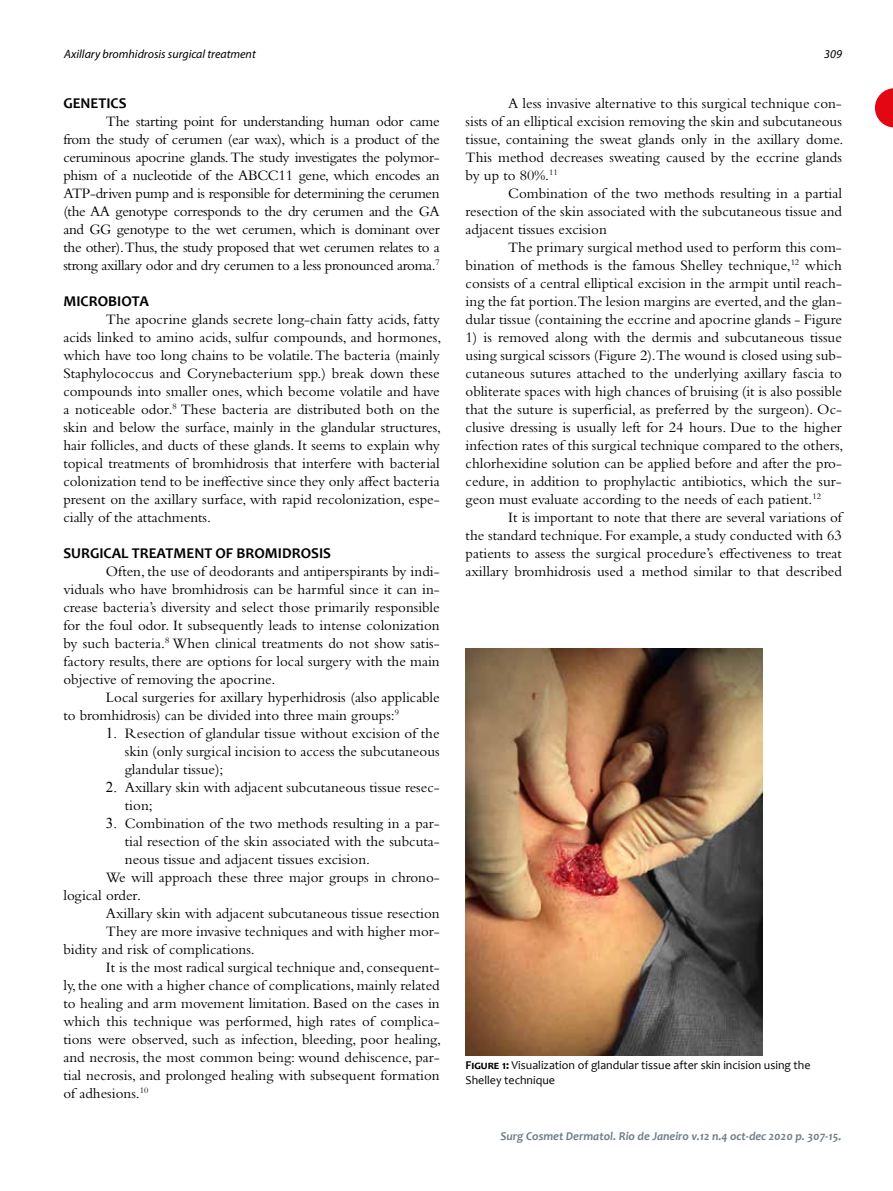
<style>
.page{position:relative;width:893px;height:1191px;background:#fff}
.page>*{position:absolute;margin:0;border:0;box-sizing:border-box;transform-origin:0 0}
.t1{font:15px/18px "Bembo Std";color:#000;text-align:justify}
.t2{font:700 15px "Candara";color:#000}
.t3{font:12px/15px "Candara";color:#000}
.t4{font:italic 700 12px "Candara";color:#717e86}
.t5{font:italic 12px "Myriad Pro";color:#000}
.s1{font-family:"Times New Roman"}
.s2{font-weight:700}
</style>
<div class="page">
<svg style="left:875px;top:88px;width:18px;height:39px"></svg>
<img style="left:466px;top:648px;width:297px;height:407px">
<p class="t5" style="left:64px;top:47px;width:193px">Axillary bromhidrosis surgical treatment</p>
<p class="t5" style="left:824px;top:47px;width:19px">309</p>
<p class="t2" style="left:63px;top:94px;width:65px">GENETICS</p>
<p class="t1" style="left:63px;top:112px;width:378px;text-indent:43px">The starting point for understanding human odor came from the study of cerumen (ear wax), which is a product of the ceruminous apocrine glands. The study investigates the polymor&shy;phism of a nucleotide of the ABCC11 gene, which encodes an ATP-driven pump and is responsible for determining the cerumen (the AA genotype corresponds to the dry cerumen and the GA and GG genotype to the wet cerumen, which is dominant over the other).Thus, the study proposed that wet cerumen relates to a strong axillary odor and dry cerumen to a less pronounced aroma.<sup>7</sup></p>
<p class="t2" style="left:63px;top:292px;width:87px">MICROBIOTA</p>
<p class="t1" style="left:63px;top:310px;width:379px;text-indent:43px">The apocrine glands secrete long-chain fatty acids, fatty acids linked to amino acids, sulfur compounds, and hormones, which have too long chains to be volatile. The bacteria (mainly Staphylococcus and Corynebacterium spp.) break down these compounds into smaller ones, which become volatile and have a noticeable odor.<sup>8</sup> These bacteria are distributed both on the skin and below the surface, mainly in the glandular structures, hair follicles, and ducts of these glands. It seems to explain why topical treatments of bromhidrosis that interfere with bacterial colonization tend to be ineffective since they only affect bacteria present on the axillary surface, with rapid recolonization, espe&shy;cially of the attachments.</p>
<p class="t2" style="left:63px;top:544px;width:269px">SURGICAL TREATMENT OF BROMIDROSIS</p>
<p class="t1" style="left:63px;top:562px;width:378px;text-indent:43px">Often, the use of deodorants and antiperspirants by indi&shy;viduals who have bromhidrosis can be harmful since it can in&shy;crease bacteria’s diversity and select those primarily responsible for the foul odor. It subsequently leads to intense colonization by such bacteria.<sup>8</sup> When clinical treatments do not show satis&shy;factory results, there are options for local surgery with the main objective of removing the apocrine.</p>
<p class="t1" style="left:63px;top:688px;width:378px;text-indent:43px">Local surgeries for axillary hyperhidrosis (also applicable to bromhidrosis) can be divided into three main groups:<sup>9</sup></p>
<p class="t1" style="left:125px;top:724px;width:316px;text-indent:-19px"><span class="s1">1.</span> Resection of glandular tissue without excision of the skin (only surgical incision to access the subcutaneous glandular tissue);</p>
<p class="t1" style="left:125px;top:778px;width:316px;text-indent:-19px"><span class="s1">2.</span> Axillary skin with adjacent subcutaneous tissue resec&shy;tion;</p>
<p class="t1" style="left:106px;top:814px;width:335px"><span class="s1">3.</span> Combination of the two methods resulting in a par-</p>
<p class="t1" style="left:125px;top:832px;width:316px">tial resection of the skin associated with the subcuta-</p>
<p class="t1" style="left:125px;top:850px;width:247px">neous tissue and adjacent tissues excision.</p>
<p class="t1" style="left:106px;top:868px;width:335px">We will approach these three major groups in chrono-</p>
<p class="t1" style="left:63px;top:886px;width:79px">logical order.</p>
<p class="t1" style="left:106px;top:904px;width:335px">Axillary skin with adjacent subcutaneous tissue resection</p>
<p class="t1" style="left:106px;top:922px;width:335px">They are more invasive techniques and with higher mor-</p>
<p class="t1" style="left:63px;top:940px;width:193px">bidity and risk of complications.</p>
<p class="t1" style="left:106px;top:958px;width:335px">It is the most radical surgical technique and, consequent-</p>
<p class="t1" style="left:63px;top:976px;width:378px">ly, the one with a higher chance of complications, mainly related</p>
<p class="t1" style="left:63px;top:994px;width:378px">to healing and arm movement limitation. Based on the cases in</p>
<p class="t1" style="left:63px;top:1012px;width:378px">which this technique was performed, high rates of complica-</p>
<p class="t1" style="left:63px;top:1030px;width:379px">tions were observed, such as infection, bleeding, poor healing,</p>
<p class="t1" style="left:63px;top:1048px;width:378px">and necrosis, the most common being: wound dehiscence, par-</p>
<p class="t1" style="left:63px;top:1066px;width:378px">tial necrosis, and prolonged healing with subsequent formation</p>
<p class="t1" style="left:63px;top:1084px;width:86px">of adhesions.<sup>10</sup></p>
<p class="t1" style="left:466px;top:94px;width:379px;text-indent:43px">A less invasive alternative to this surgical technique con&shy;sists of an elliptical excision removing the skin and subcutaneous tissue, containing the sweat glands only in the axillary dome.<br>This method decreases sweating caused by the eccrine glands by up to 80%.<sup>11</sup></p>
<p class="t1" style="left:466px;top:184px;width:378px;text-indent:43px">Combination of the two methods resulting in a partial resection of the skin associated with the subcutaneous tissue and adjacent tissues excision</p>
<p class="t1" style="left:466px;top:238px;width:378px;text-indent:43px">The primary surgical method used to perform this com&shy;bination of methods is the famous Shelley technique,<sup>12</sup> which consists of a central elliptical excision in the armpit until reach&shy;ing the fat portion.The lesion margins are everted, and the glan&shy;dular tissue (containing the eccrine and apocrine glands - Figure</p>
<p class="t1" style="left:466px;top:328px;width:379px">1) is removed along with the dermis and subcutaneous tissue using surgical scissors (Figure 2).The wound is closed using sub&shy;cutaneous sutures attached to the underlying axillary fascia to obliterate spaces with high chances of bruising (it is also possible that the suture is superficial, as preferred by the surgeon). Oc&shy;clusive dressing is usually left for 24 hours. Due to the higher infection rates of this surgical technique compared to the others, chlorhexidine solution can be applied before and after the pro&shy;cedure, in addition to prophylactic antibiotics, which the sur&shy;geon must evaluate according to the needs of each patient.<sup>12</sup></p>
<p class="t1" style="left:466px;top:508px;width:378px;text-indent:43px">It is important to note that there are several variations of the standard technique. For example, a study conducted with 63 patients to assess the surgical procedure’s effectiveness to treat axillary bromhidrosis used a method similar to that described</p>
<p class="t3" style="left:466px;top:1057px;width:346px"><span class="s2">Figure 1:</span> Visualization of glandular tissue after skin incision using the<br>Shelley technique</p>
<p class="t4" style="left:500px;top:1129px;width:342px">Surg Cosmet Dermatol. Rio de Janeiro v.12 n.4 oct-dec 2020 p. 307-15.</p>
</div>
